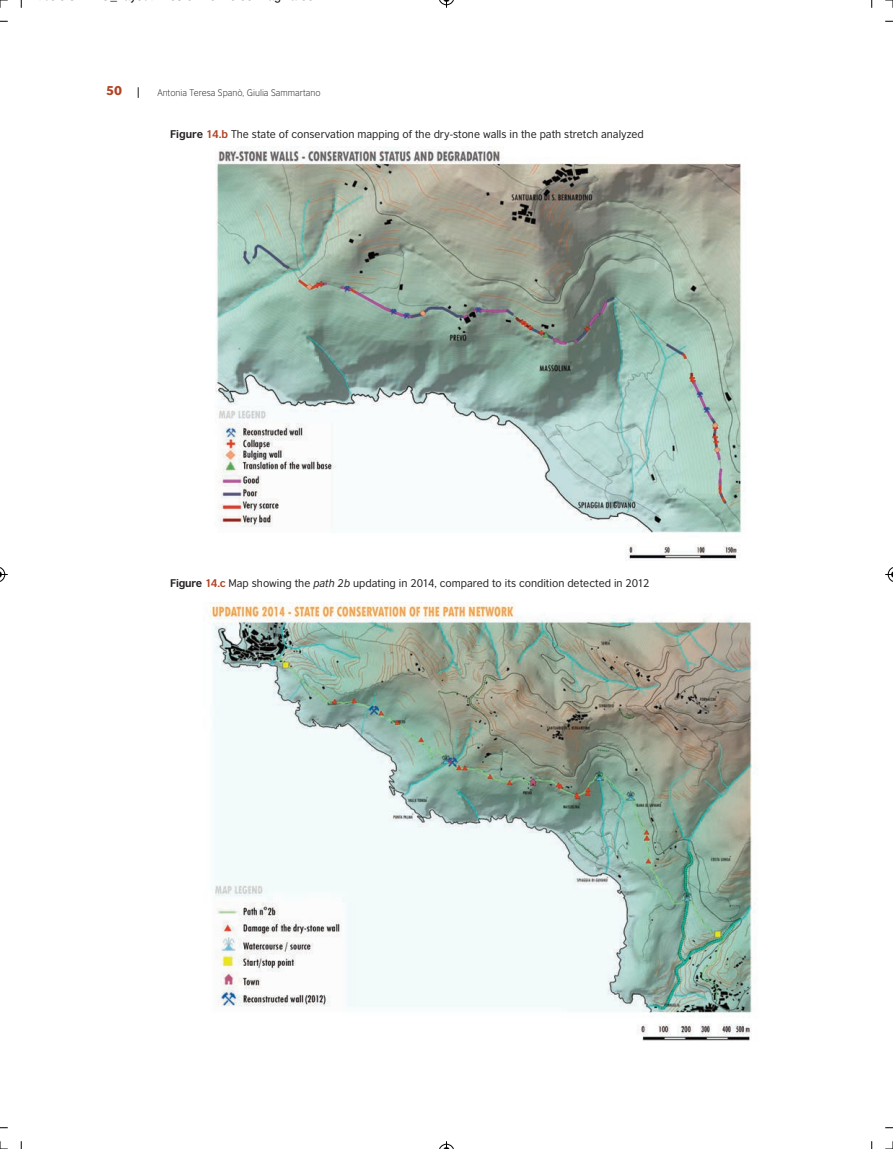
<style>
.page{position:relative;width:893px;height:1149px;background:#fff}
.page>*{position:absolute;margin:0;border:0;box-sizing:border-box;transform-origin:0 0}
.t1{font:900 12px "British Council Sans";color:#b14324}
.t2{font:12px "Helvetica";color:#000}
.t3{font:10.5px "British Council Sans";color:#231f20}
.t4{font:300 9px "British Council Sans";color:#231f20}
.s1{font-weight:700}
.s2{font-weight:700;color:#b14324}
.s3{font-style:italic}
</style>
<div class="page">
<img style="left:215px;top:147px;width:530px;height:413px">
<img style="left:209px;top:602px;width:549px;height:439px">
<svg style="left:0;top:0;width:8px;height:8px"></svg>
<svg style="left:885px;top:0;width:8px;height:8px"></svg>
<svg style="left:0;top:1141px;width:8px;height:8px"></svg>
<svg style="left:885px;top:1141px;width:8px;height:8px"></svg>
<svg style="left:439px;top:0;width:15px;height:8px"></svg>
<svg style="left:439px;top:1141px;width:15px;height:7px"></svg>
<svg style="left:0;top:567px;width:8px;height:15px"></svg>
<svg style="left:885px;top:567px;width:8px;height:15px"></svg>
<p class="t2" style="left:110px;top:-8px;width:8px">_</p>
<p class="t1" style="left:106px;top:86px;width:17px">50</p>
<p class="t4" style="left:157px;top:89px;width:165px">Antonia Teresa Spanò, Giulia Sammartano</p>
<p class="t3" style="left:170px;top:130px;width:475px"><span class="s1">Figure</span> <span class="s2">14.b</span> The state of conservation mapping of the dry-stone walls in the path stretch analyzed</p>
<p class="t3" style="left:170px;top:578px;width:481px"><span class="s1">Figure</span> <span class="s2">14.c</span> Map showing the <span class="s3">path 2b</span> updating in 2014, compared to its condition detected in 2012</p>
</div>
